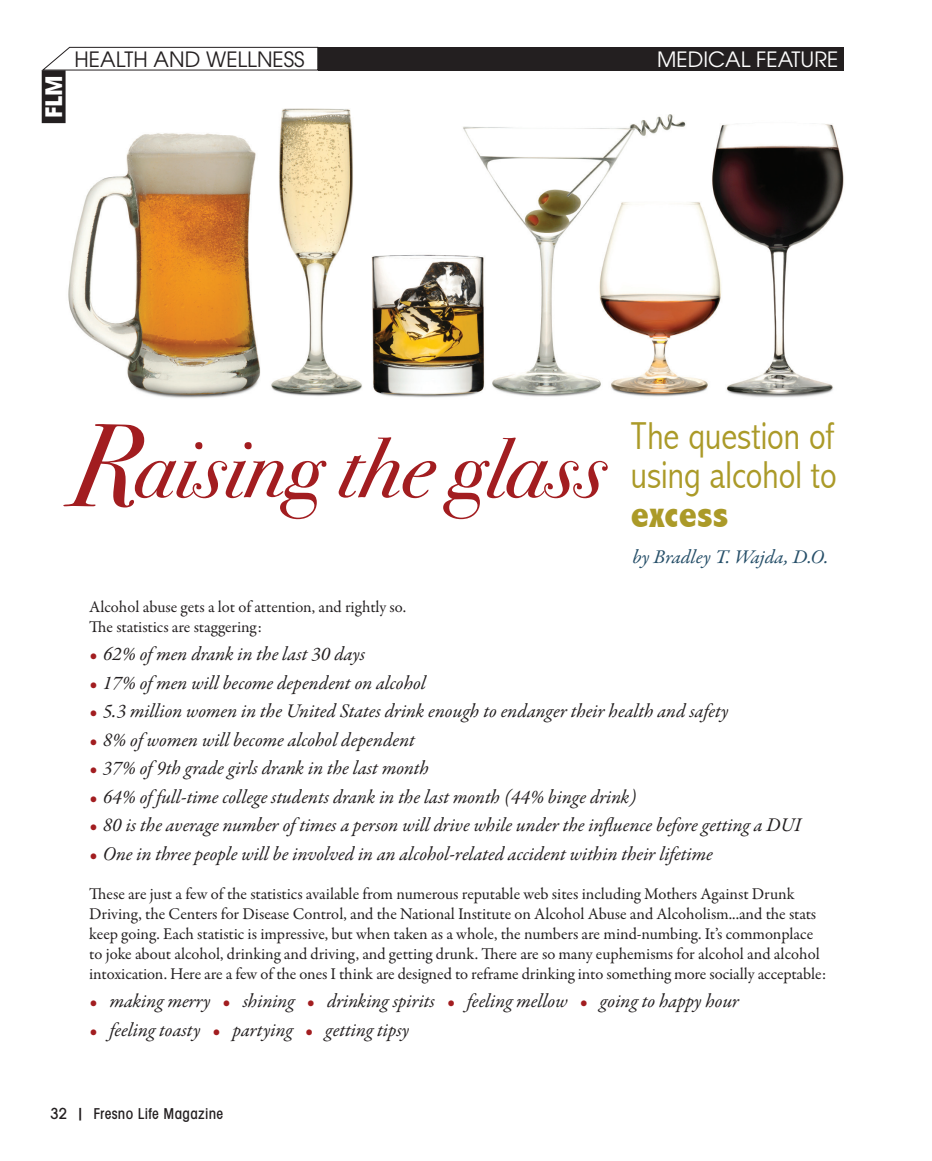
<style>
.page{position:relative;width:932px;height:1161px;background:#fff}
.page>*{position:absolute;margin:0;border:0;box-sizing:border-box;transform-origin:0 0}
.t1{font:84px "Bodoni Svty Two OSITCTT Book It";color:#a21d20}
.t2{font:300 condensed 39px/39px "Abadi";color:#ab9a28}
.t3{font:800 condensed 39px "Abadi";color:#ab9a28}
.t4{font:700 22.5px "Avant Garde";color:#fff}
.t5{font:21px "Avant Garde";color:#231f20}
.t6{font:21px "Avant Garde";color:#fff}
.t7{font:italic 19.5px "Garamond Premr Pro";color:#231f20}
.t8{font:italic 19.5px "Garamond Premr Pro";color:#264f69;scale:1.04 1}
.t9{font:16.5px/19.8px "Garamond Premr Pro";letter-spacing:-.005em;color:#231f20}
.t10{font:500 condensed 15px "Avant Garde";letter-spacing:.02em;color:#231f20}
.s1{font-size:118.5px}
.s2{color:#a21d20}
.s3{font-stretch:normal}
</style>
<div class="page">
<img style="left:49px;top:88px;width:795px;height:310px">
<div style="left:42px;top:71px;width:23px;height:52px;background:#231f20"></div>
<svg style="left:41px;top:46px;width:277px;height:25px"></svg>
<div style="left:318px;top:47px;width:525px;height:23px;background:#231f20"></div>
<h3 class="t4" style="left:39px;top:118px;width:45px;rotate:-90deg">FLM</h3>
<p class="t5" style="left:75px;top:47px;width:232px">HEALTH AND WELLNESS</p>
<p class="t6" style="left:657px;top:47px;width:183px">MEDICAL FEATURE</p>
<h1 class="t1" style="left:69px;top:418px;width:538px"><span class="s1">R</span>aising the glass</h1>
<h2 class="t2" style="left:630px;top:417px;width:208px">The question of using alcohol to</h2>
<h2 class="t3" style="left:630px;top:491px;width:99px">excess</h2>
<p class="t8" style="left:632px;top:545px;width:190px">by Bradley T. Wajda, D.O.</p>
<p class="t9" style="left:89px;top:597px;width:318px">Alcohol abuse gets a lot of attention, and rightly so.<br>The statistics are staggering:</p>
<p class="t7" style="left:89px;top:642px;width:277px"><span class="s2">•</span> 62% of men drank in the last 30 days</p>
<p class="t7" style="left:89px;top:670px;width:338px"><span class="s2">•</span> 17% of men will become dependent on alcohol</p>
<p class="t7" style="left:89px;top:699px;width:641px"><span class="s2">•</span> 5.3 million women in the United States drink enough to endanger their health and safety</p>
<p class="t7" style="left:89px;top:727px;width:327px"><span class="s2">•</span> 8% of women will become alcohol dependent</p>
<p class="t7" style="left:89px;top:756px;width:341px"><span class="s2">•</span> 37% of 9th grade girls drank in the last month</p>
<p class="t7" style="left:89px;top:784px;width:548px"><span class="s2">•</span> 64% of full-time college students drank in the last month (44% binge drink)</p>
<p class="t7" style="left:89px;top:813px;width:713px"><span class="s2">•</span> 80 is the average number of times a person will drive while under the influence before getting a DUI</p>
<p class="t7" style="left:89px;top:842px;width:625px"><span class="s2">•</span> One in three people will be involved in an alcohol-related accident within their lifetime</p>
<p class="t9" style="left:89px;top:885px;width:738px">These are just a few of the statistics available from numerous reputable web sites including Mothers Against Drunk Driving, the Centers for Disease Control, and the National Institute on Alcohol Abuse and Alcoholism...and the stats keep going. Each statistic is impressive, but when taken as a whole, the numbers are mind-numbing. It’s commonplace to joke about alcohol, drinking and driving, and getting drunk. There are so many euphemisms for alcohol and alcohol intoxication. Here are a few of the ones I think are designed to reframe drinking into something more socially acceptable:</p>
<p class="t7" style="left:89px;top:989px;width:651px"><span class="s2">•</span> making merry <span class="s2">•</span> shining <span class="s2">•</span> drinking spirits <span class="s2">•</span> feeling mellow <span class="s2">•</span> going to happy hour</p>
<p class="t7" style="left:89px;top:1017px;width:322px"><span class="s2">•</span> feeling toasty <span class="s2">•</span> partying <span class="s2">•</span> getting tipsy</p>
<p class="t10" style="left:50px;top:1104px;width:174px"><span class="s3">32 |</span> Fresno Life Magazine</p>
</div>
